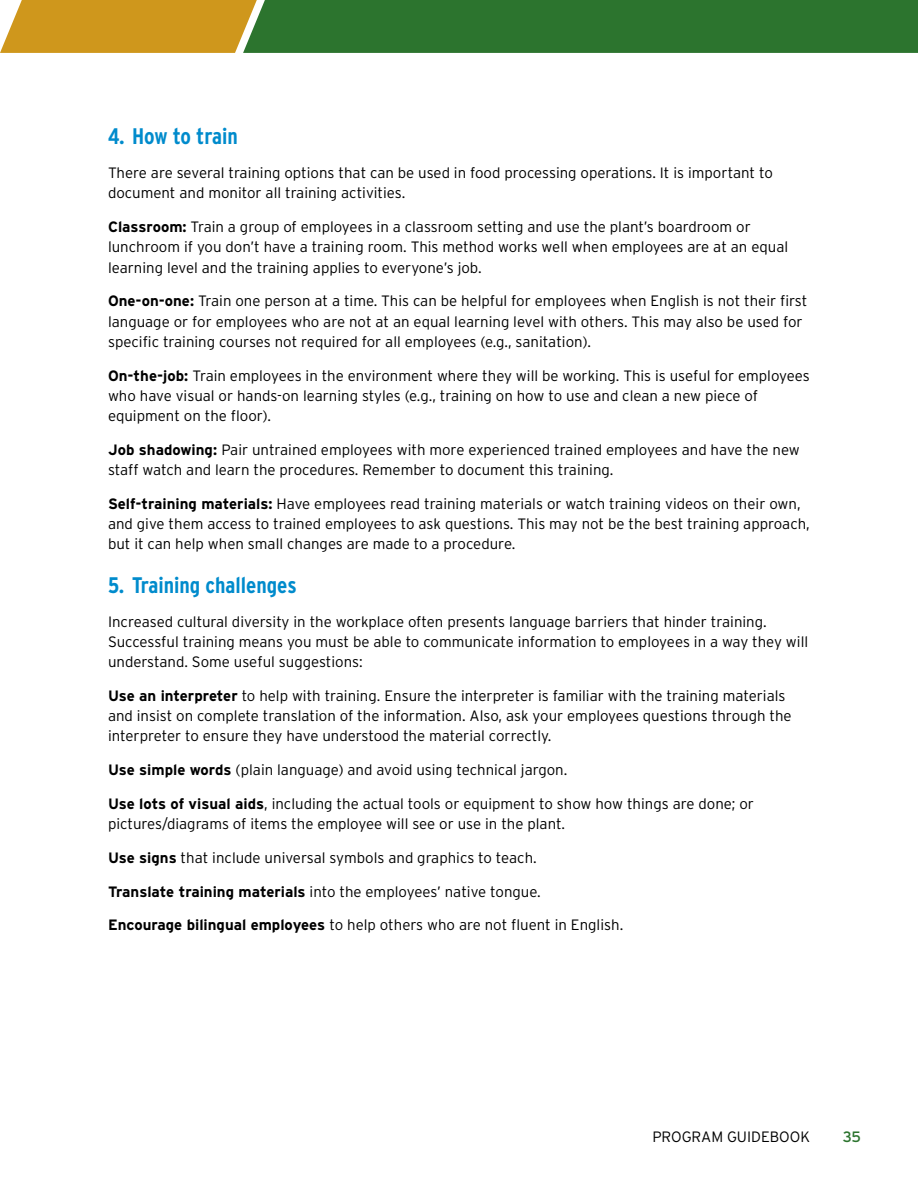
<style>
.page{position:relative;width:918px;height:1188px;background:#fff}
.page>*{position:absolute;margin:0;border:0;box-sizing:border-box;transform-origin:0 0}
.t1{font:700 22.5px "Interstate Condensed";color:#008bcc}
.Text{font:300 15px/20.2px "Interstate";color:#000}
.Headline{font:300 15px "Interstate";color:#000}
.Headline-2{font:15px "Interstate";color:#2c742e}
.s1{font-weight:700}
</style>
<div class="page">
<svg style="left:0;top:0;width:918px;height:53px;background:#5a802e"></svg>
<p class="t1" style="left:108px;top:124px;width:131px">4. How to train</p>
<p class="Text" style="left:108px;top:163px;width:666px">There are several training options that can be used in food processing operations. It is important to document and monitor all training activities.</p>
<p class="Text" style="left:108px;top:217px;width:682px"><span class="s1">Classroom:</span> Train a group of employees in a classroom setting and use the plant’s boardroom or lunchroom if you don’t have a training room. This method works well when employees are at an equal learning level and the training applies to everyone’s job.</p>
<p class="Text" style="left:108px;top:291px;width:701px"><span class="s1">One-on-one:</span> Train one person at a time. This can be helpful for employees when English is not their first language or for employees who are not at an equal learning level with others. This may also be used for specific training courses not required for all employees (e.g., sanitation).</p>
<p class="Text" style="left:108px;top:365px;width:703px"><span class="s1">On-the-job:</span> Train employees in the environment where they will be working. This is useful for employees who have visual or hands-on learning styles (e.g., training on how to use and clean a new piece of equipment on the floor).</p>
<p class="Text" style="left:108px;top:439px;width:693px"><span class="s1">Job shadowing:</span> Pair untrained employees with more experienced trained employees and have the new staff watch and learn the procedures. Remember to document this training.</p>
<p class="Text" style="left:108px;top:493px;width:703px"><span class="s1">Self-training materials:</span> Have employees read training materials or watch training videos on their own, and give them access to trained employees to ask questions. This may not be the best training approach, but it can help when small changes are made to a procedure.</p>
<p class="t1" style="left:108px;top:572px;width:190px">5. Training challenges</p>
<p class="Text" style="left:108px;top:611px;width:702px">Increased cultural diversity in the workplace often presents language barriers that hinder training.<br>Successful training means you must be able to communicate information to employees in a way they will understand. Some useful suggestions:</p>
<p class="Text" style="left:108px;top:685px;width:685px"><span class="s1">Use an interpreter</span> to help with training. Ensure the interpreter is familiar with the training materials and insist on complete translation of the information. Also, ask your employees questions through the interpreter to ensure they have understood the material correctly.</p>
<p class="Text" style="left:108px;top:760px;width:461px"><span class="s1">Use simple words</span> (plain language) and avoid using technical jargon.</p>
<p class="Text" style="left:108px;top:793px;width:648px"><span class="s1">Use lots of visual aids</span>, including the actual tools or equipment to show how things are done; or pictures/diagrams of items the employee will see or use in the plant.</p>
<p class="Text" style="left:108px;top:847px;width:430px"><span class="s1">Use signs</span> that include universal symbols and graphics to teach.</p>
<p class="Text" style="left:108px;top:881px;width:434px"><span class="s1">Translate training materials</span> into the employees’ native tongue.</p>
<p class="Text" style="left:108px;top:915px;width:517px"><span class="s1">Encourage bilingual employees</span> to help others who are not fluent in English.</p>
<p class="Headline" style="left:652px;top:1129px;width:159px">PROGRAM GUIDEBOOK</p>
<p class="Headline-2" style="left:843px;top:1129px;width:20px">35</p>
</div>
